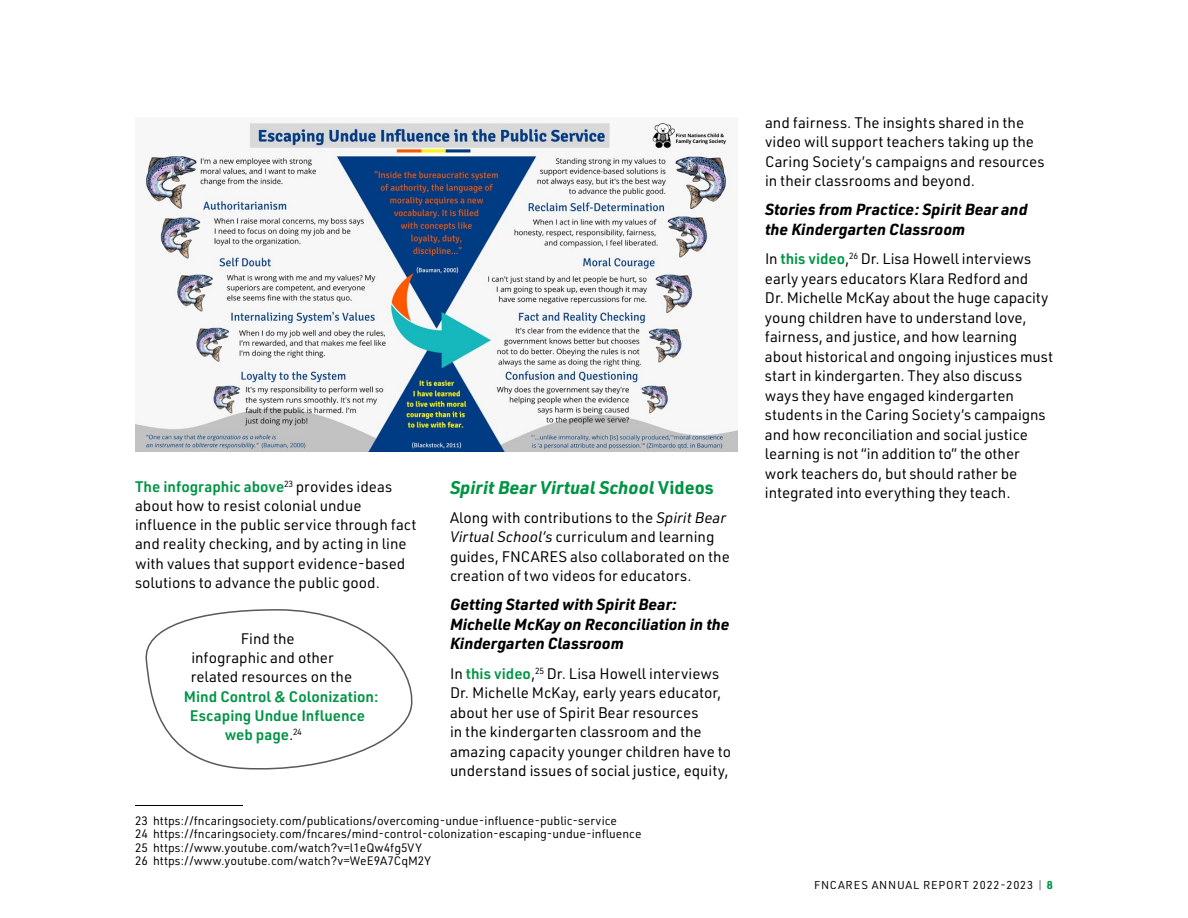
<style>
.page{position:relative;width:1188px;height:918px;background:#fff}
.page>*{position:absolute;margin:0;border:0;box-sizing:border-box;transform-origin:0 0}
.head3_38487{font:italic 700 18px "URWDIN";color:#009444}
.head4_38487{font:italic 700 15.75px/19.5px "URWDIN";color:#000}
.body_38487{font:15px/19.5px "URWDIN";color:#000}
.body_38487-2{font:600 15px "URWDIN";color:#009444}
.footnote_38487{font:12px "URWDIN";color:#000}
.t1{font:11.25px "URWDIN";letter-spacing:.07em;color:#000}
.s1{font-weight:600;color:#009444}
.s2{font-weight:400;color:#000}
.s3{font-style:normal}
.s4{font-style:italic}
.s5{color:#58595b}
.s6{font-weight:700;color:#009444}
</style>
<div class="page">
<svg style="left:145px;top:609px;width:268px;height:161px"></svg>
<hr style="left:135px;top:805px;width:108px;height:1px;background:#000">
<img style="left:135px;top:121px;width:603px;height:330px">
<p class="body_38487" style="left:135px;top:477px;width:283px"><span class="s1">The infographic above</span><sup>23</sup> provides ideas about how to resist colonial undue influence in the public service through fact and reality checking, and by acting in line with values that support evidence-based solutions to advance the public good.</p>
<p class="body_38487" style="left:241px;top:628px;width:55px">Find the</p>
<p class="body_38487" style="left:191px;top:648px;width:144px">infographic and other</p>
<p class="body_38487" style="left:191px;top:667px;width:163px">related resources on the</p>
<p class="body_38487-2" style="left:184px;top:686px;width:196px">Mind Control &amp; Colonization:</p>
<p class="body_38487-2" style="left:190px;top:705px;width:177px">Escaping Undue Influence</p>
<p class="body_38487-2" style="left:225px;top:725px;width:79px">web page<span class="s2">.</span><sup>24</sup></p>
<p class="head3_38487" style="left:450px;top:475px;width:265px">Spirit Bear Virtual School <span class="s3">Videos</span></p>
<p class="body_38487" style="left:450px;top:507px;width:281px">Along with contributions to the <span class="s4">Spirit Bear Virtual School’s</span> curriculum and learning guides, FNCARES also collaborated on the creation of two videos for educators.</p>
<p class="head4_38487" style="left:450px;top:594px;width:281px">Getting Started with Spirit Bear:<br>Michelle McKay on Reconciliation in the<br>Kindergarten Classroom</p>
<p class="body_38487" style="left:450px;top:663px;width:283px">In <span class="s1">this video</span>,<sup>25</sup> Dr. Lisa Howell interviews Dr. Michelle McKay, early years educator, about her use of Spirit Bear resources<br>in the kindergarten classroom and the amazing capacity younger children have to understand issues of social justice, equity,</p>
<p class="footnote_38487" style="left:135px;top:813px;width:483px">23 https://fncaringsociety.com/publications/overcoming-undue-influence-public-service</p>
<p class="footnote_38487" style="left:135px;top:826px;width:508px">24 https://fncaringsociety.com/fncares/mind-control-colonization-escaping-undue-influence</p>
<p class="footnote_38487" style="left:135px;top:840px;width:288px">25 https://www.youtube.com/watch?v=l1eQw4fg5VY</p>
<p class="footnote_38487" style="left:135px;top:853px;width:297px">26 https://www.youtube.com/watch?v=WeE9A7CqM2Y</p>
<p class="body_38487" style="left:765px;top:112px;width:281px">and fairness. The insights shared in the video will support teachers taking up the Caring Society’s campaigns and resources in their classrooms and beyond.</p>
<p class="head4_38487" style="left:765px;top:199px;width:264px">Stories from Practice: Spirit Bear and the Kindergarten Classroom</p>
<p class="body_38487" style="left:765px;top:249px;width:290px">In <span class="s1">this video</span>,<sup>26</sup> Dr. Lisa Howell interviews early years educators Klara Redford and<br>Dr. Michelle McKay about the huge capacity young children have to understand love, fairness, and justice, and how learning about historical and ongoing injustices must start in kindergarten. They also discuss ways they have engaged kindergarten students in the Caring Society’s campaigns and how reconciliation and social justice learning is not “in addition to” the other work teachers do, but should rather be integrated into everything they teach.</p>
<p class="t1" style="left:814px;top:878px;width:240px">FNCARES ANNUAL REPORT 2022-2023 <span class="s5">|</span> <span class="s6">8</span></p>
</div>
